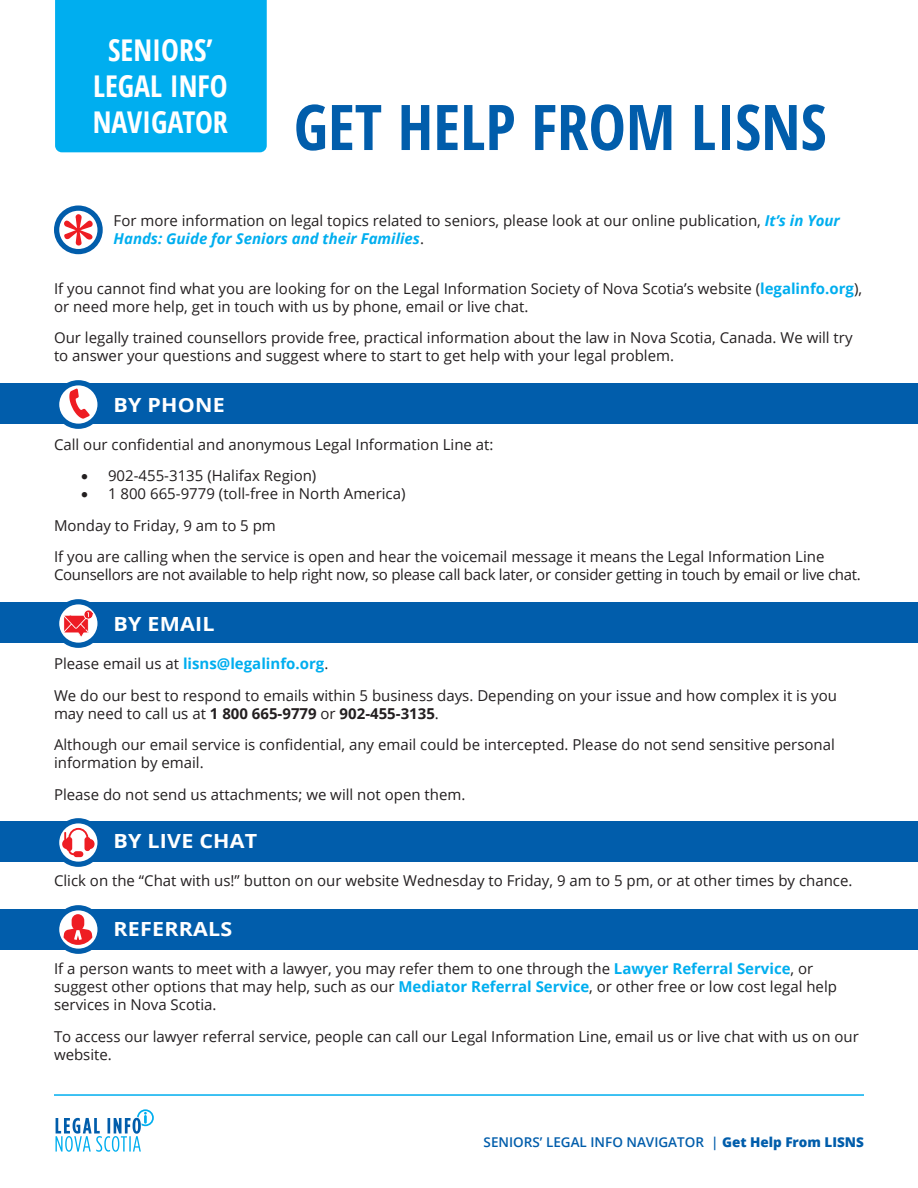
<style>
.page{position:relative;width:918px;height:1188px;background:#fff}
.page>*{position:absolute;margin:0;border:0;box-sizing:border-box;transform-origin:0 0}
.t1{font:700 condensed 63px "Open Sans";color:#015dab}
.t2{font:700 condensed 30px/36px "Open Sans";color:#fff}
.t3{font:700 19.5px "Open Sans";letter-spacing:.01em;color:#fff;scale:1.1 1}
.t4{font:15px/18px "Open Sans";color:#231f20}
.t5{font:15px/18px "Open Sans";letter-spacing:-.02em;color:#231f20}
.t6{font:700 15px "Open Sans";color:#00aeef}
.t7{font:600 13.5px "Open Sans";color:#015dab}
.s1{font-weight:700;font-style:italic;color:#00aeef}
.s2{font-weight:700;color:#00aeef}
.s3{font-weight:400;color:#231f20}
.s4{font-weight:700}
.s5{font-weight:800}
</style>
<div class="page">
<div style="left:0;top:383px;width:918px;height:41px;background:#015dab"></div>
<div style="left:0;top:602px;width:918px;height:41px;background:#015dab"></div>
<div style="left:0;top:821px;width:918px;height:41px;background:#015dab"></div>
<div style="left:0;top:910px;width:918px;height:40px;background:#015dab"></div>
<div style="left:55px;top:0;width:212px;height:152px;background:#00aeef"></div>
<svg style="left:56px;top:1109px;width:98px;height:43px"></svg>
<hr style="left:54px;top:1094px;width:810px;height:2px;background:#00aeef">
<svg style="left:57px;top:208px;width:43px;height:44px"></svg>
<div style="left:54px;top:206px;width:49px;height:48px;border:5px solid #015dab;border-radius:50%"></div>
<svg style="left:64px;top:214px;width:29px;height:32px"></svg>
<svg style="left:57px;top:383px;width:43px;height:43px"></svg>
<div style="left:54px;top:380px;width:49px;height:49px;border:5px solid #015dab;border-radius:50%"></div>
<svg style="left:69px;top:389px;width:21px;height:30px"></svg>
<svg style="left:57px;top:908px;width:43px;height:43px"></svg>
<div style="left:54px;top:905px;width:49px;height:49px;border:5px solid #015dab;border-radius:50%"></div>
<svg style="left:64px;top:914px;width:28px;height:31px"></svg>
<svg style="left:57px;top:602px;width:43px;height:43px"></svg>
<div style="left:54px;top:599px;width:49px;height:49px;border:5px solid #015dab;border-radius:50%"></div>
<svg style="left:63px;top:610px;width:30px;height:28px"></svg>
<svg style="left:57px;top:821px;width:43px;height:43px"></svg>
<div style="left:54px;top:818px;width:49px;height:49px;border:5px solid #015dab;border-radius:50%"></div>
<svg style="left:62px;top:828px;width:33px;height:29px"></svg>
<p class="t2" style="left:108px;top:31px;width:106px">SENIORS’</p>
<p class="t2" style="left:93px;top:67px;width:137px">LEGAL INFO<br>NAVIGATOR</p>
<p class="t1" style="left:294px;top:83px;width:534px">GET HELP FROM LISNS</p>
<p class="t4" style="left:114px;top:211px;width:728px">For more information on legal topics related to seniors, please look at our online publication, <span class="s1">It’s in Your<br>Hands: Guide for Seniors and their Families</span>.</p>
<p class="t4" style="left:54px;top:279px;width:810px">If you cannot find what you are looking for on the Legal Information Society of Nova Scotia’s website (<span class="s2">legalinfo.org</span>), or need more help, get in touch with us by phone, email or live chat.</p>
<p class="t4" style="left:54px;top:328px;width:800px">Our legally trained counsellors provide free, practical information about the law in Nova Scotia, Canada. We will try to answer your questions and suggest where to start to get help with your legal problem.</p>
<p class="t3" style="left:114px;top:391px;width:103px">BY PHONE</p>
<p class="t4" style="left:54px;top:435px;width:441px">Call our confidential and anonymous Legal Information Line at:</p>
<p class="t4" style="left:81px;top:467px;width:237px">• 902-455-3135 (Halifax Region)</p>
<p class="t4" style="left:81px;top:485px;width:326px">• 1 800 665-9779 (toll-free in North America)</p>
<p class="t4" style="left:54px;top:516px;width:223px">Monday to Friday, 9 am to 5 pm</p>
<p class="t5" style="left:54px;top:548px;width:808px">If you are calling when the service is open and hear the voicemail message it means the Legal Information Line<br>Counsellors are not available to help right now, so please call back later, or consider getting in touch by email or live chat.</p>
<p class="t3" style="left:114px;top:610px;width:93px">BY EMAIL</p>
<p class="t6" style="left:54px;top:653px;width:276px"><span class="s3">Please email us at</span> lisns@legalinfo.org<span class="s3">.</span></p>
<p class="t4" style="left:54px;top:686px;width:784px">We do our best to respond to emails within 5 business days. Depending on your issue and how complex it is you may need to call us at <span class="s4">1 800 665-9779</span> or <span class="s4">902-455-3135</span>.</p>
<p class="t4" style="left:54px;top:735px;width:782px">Although our email service is confidential, any email could be intercepted. Please do not send sensitive personal information by email.</p>
<p class="t4" style="left:54px;top:785px;width:413px">Please do not send us attachments; we will not open them.</p>
<p class="t3" style="left:114px;top:827px;width:132px">BY LIVE CHAT</p>
<p class="t4" style="left:54px;top:871px;width:800px">Click on the “Chat with us!” button on our website Wednesday to Friday, 9 am to 5 pm, or at other times by chance.</p>
<p class="t3" style="left:114px;top:915px;width:109px">REFERRALS</p>
<p class="t4" style="left:54px;top:960px;width:785px">If a person wants to meet with a lawyer, you may refer them to one through the <span class="s2">Lawyer Referral Service</span>, or suggest other options that may help, such as our <span class="s2">Mediator Referral Service</span>, or other free or low cost legal help services in Nova Scotia.</p>
<p class="t4" style="left:54px;top:1027px;width:806px">To access our lawyer referral service, people can call our Legal Information Line, email us or live chat with us on our website.</p>
<p class="t7" style="left:484px;top:1133px;width:382px">SENIORS’ LEGAL INFO NAVIGATOR | <span class="s5">Get Help From LISNS</span></p>
</div>
